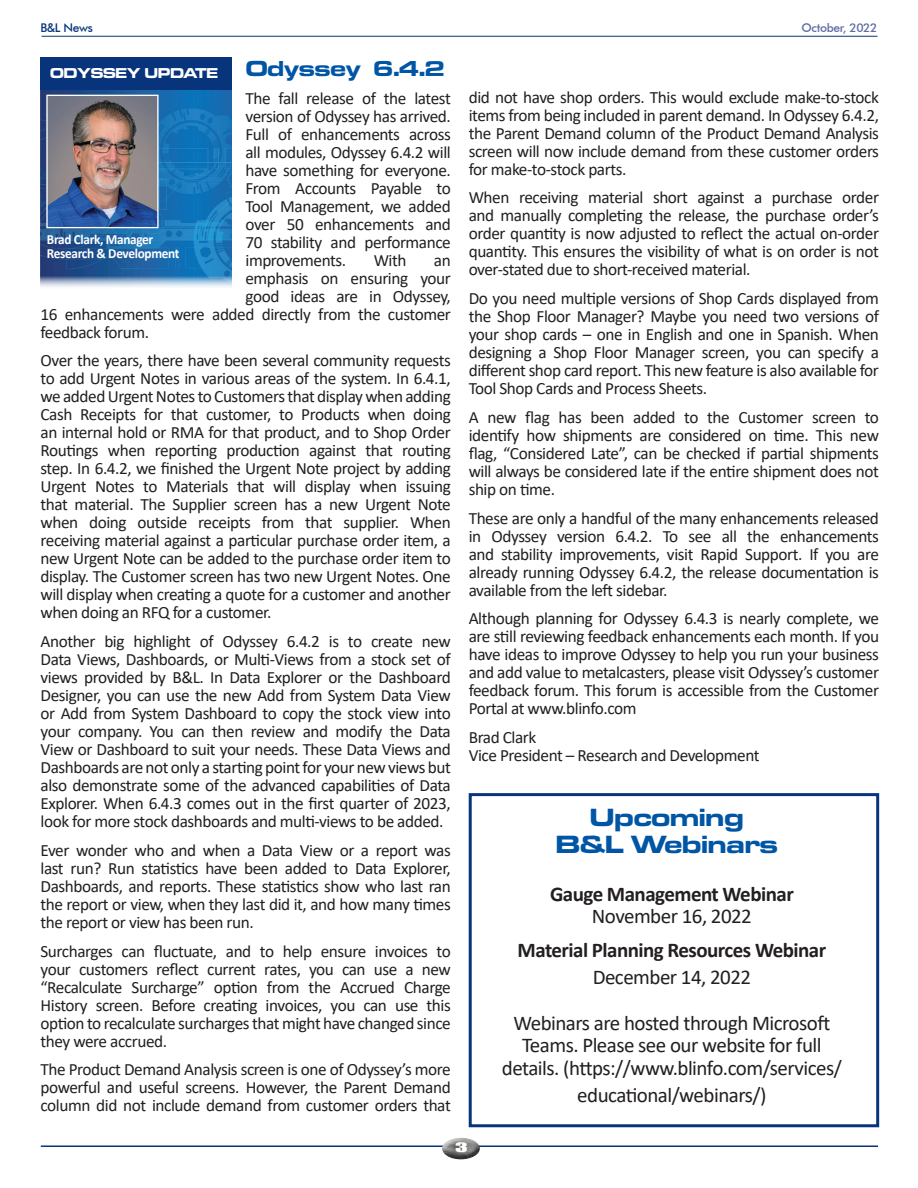
<style>
.page{position:relative;width:918px;height:1188px;background:#fff}
.page>*{position:absolute;margin:0;border:0;box-sizing:border-box;transform-origin:0 0}
.t1{font:700 25.8px/27px "Eurostile MN Extended";letter-spacing:-.025em;color:#0155a5;text-align:center}
.t2{font:700 22.5px "Eurostile MN Extended";letter-spacing:-.025em;color:#0155a5}
.t3{font:21px/45.8px "Calibri";letter-spacing:-.025em;color:#231f20;text-align:center}
.t4{font:700 21px "Calibri";letter-spacing:-.025em;color:#231f20}
.t5{font:17.25px/18px "Calibri";letter-spacing:-.025em;color:#231f20;text-align:justify}
.t6{font:700 14.85px "Eurostile MN Extended";letter-spacing:-.025em;color:#fff;scale:.95 1}
.t7{font:700 13.95px/14px "Calibri";letter-spacing:-.025em;color:#fff;scale:.95 1}
.t8{font:700 12.15px "Calibri";letter-spacing:-.025em;color:#fff;scale:.95 1}
.t9{font:500 12px "Futura BT";letter-spacing:-.025em;color:#606ca2}
.t10{font:500 12px "Futura BT";color:#08347b}
.t11{font:12px "Impact";color:#fff;scale:2 1}
</style>
<div class="page">
<img style="left:40px;top:89px;width:192px;height:198px">
<img style="left:48px;top:97px;width:109px;height:129px">
<div style="left:46px;top:95px;width:113px;height:133px;border:1px solid #fff"></div>
<div style="left:40px;top:57px;width:192px;height:32px;background:#08347b"></div>
<div style="left:469px;top:793px;width:410px;height:334px;border:3px solid #08347b"></div>
<hr style="left:41px;top:1145px;width:837px;height:2px;background:#08347b">
<div style="left:441px;top:1135px;width:41px;height:17px;background:#fff;opacity:.75"></div>
<div style="left:441px;top:1142px;width:41px;height:18px;background:#231f20;opacity:.75"></div>
<hr style="left:41px;top:36px;width:836px;height:1px;background:#08347b">
<p class="t10" style="left:40px;top:21px;width:54px">B&amp;L News</p>
<p class="t9" style="left:801px;top:21px;width:78px">October, 2022</p>
<p class="t6" style="left:50px;top:65px;width:178px">ODYSSEY UPDATE</p>
<h2 class="t2" style="left:246px;top:56px;width:201px">Odyssey 6.4.2</h2>
<p class="t5" style="left:245px;top:88px;width:207px">The fall release of the latest version of Odyssey has arrived.<br>Full of enhancements across all modules, Odyssey 6.4.2 will have something for everyone.<br>From Accounts Payable to Tool Management, we added over 50 enhancements and 70 stability and performance improvements.</p>
<p class="t8" style="left:46px;top:228px;width:123px">Research &amp; Development</p>
<p class="t7" style="left:47px;top:233px;width:141px">Brad Clark, Manager<br>Research &amp; Development</p>
<p class="t5" style="left:374px;top:250px;width:34px">With</p>
<p class="t5" style="left:434px;top:250px;width:18px">an</p>
<p class="t5" style="left:245px;top:268px;width:207px">emphasis on ensuring your</p>
<p class="t5" style="left:245px;top:286px;width:207px">good ideas are in Odyssey,</p>
<p class="t5" style="left:41px;top:304px;width:412px">16 enhancements were added directly from the customer</p>
<p class="t5" style="left:41px;top:322px;width:110px">feedback forum.</p>
<p class="t5" style="left:41px;top:351px;width:412px">Over the years, there have been several community requests to add Urgent Notes in various areas of the system. In 6.4.1, we added Urgent Notes to Customers that display when adding Cash Receipts for that customer, to Products when doing an internal hold or RMA for that product, and to Shop Order Routings when reporting production against that routing step. In 6.4.2, we finished the Urgent Note project by adding Urgent Notes to Materials that will display when issuing that material. The Supplier screen has a new Urgent Note when doing outside receipts from that supplier. When receiving material against a particular purchase order item, a new Urgent Note can be added to the purchase order item to display. The Customer screen has two new Urgent Notes. One will display when creating a quote for a customer and another when doing an RFQ for a customer.</p>
<p class="t5" style="left:41px;top:632px;width:412px">Another big highlight of Odyssey 6.4.2 is to create new Data Views, Dashboards, or Multi-Views from a stock set of views provided by B&amp;L. In Data Explorer or the Dashboard Designer, you can use the new Add from System Data View or Add from System Dashboard to copy the stock view into your company. You can then review and modify the Data View or Dashboard to suit your needs. These Data Views and Dashboards are not only a starting point for your new views but also demonstrate some of the advanced capabilities of Data Explorer. When 6.4.3 comes out in the first quarter of 2023, look for more stock dashboards and multi-views to be added.</p>
<p class="t5" style="left:41px;top:841px;width:412px">Ever wonder who and when a Data View or a report was last run? Run statistics have been added to Data Explorer, Dashboards, and reports. These statistics show who last ran the report or view, when they last did it, and how many times the report or view has been run.</p>
<p class="t5" style="left:41px;top:941px;width:412px">Surcharges can fluctuate, and to help ensure invoices to your customers reflect current rates, you can use a new “Recalculate Surcharge” option from the Accrued Charge History screen. Before creating invoices, you can use this option to recalculate surcharges that might have changed since they were accrued.</p>
<p class="t5" style="left:41px;top:1060px;width:412px">The Product Demand Analysis screen is one of Odyssey’s more powerful and useful screens. However, the Parent Demand column did not include demand from customer orders that</p>
<p class="t5" style="left:469px;top:87px;width:412px">did not have shop orders. This would exclude make-to-stock items from being included in parent demand. In Odyssey 6.4.2, the Parent Demand column of the Product Demand Analysis screen will now include demand from these customer orders for make-to-stock parts.</p>
<p class="t5" style="left:469px;top:188px;width:412px">When receiving material short against a purchase order and manually completing the release, the purchase order’s order quantity is now adjusted to reflect the actual on-order quantity. This ensures the visibility of what is on order is not over-stated due to short-received material.</p>
<p class="t5" style="left:469px;top:289px;width:412px">Do you need multiple versions of Shop Cards displayed from the Shop Floor Manager? Maybe you need two versions of your shop cards – one in English and one in Spanish. When designing a Shop Floor Manager screen, you can specify a different shop card report. This new feature is also available for Tool Shop Cards and Process Sheets.</p>
<p class="t5" style="left:469px;top:408px;width:412px">A new flag has been added to the Customer screen to identify how shipments are considered on time. This new flag, “Considered Late”, can be checked if partial shipments will always be considered late if the entire shipment does not ship on time.</p>
<p class="t5" style="left:469px;top:509px;width:412px">These are only a handful of the many enhancements released in Odyssey version 6.4.2. To see all the enhancements and stability improvements, visit Rapid Support. If you are already running Odyssey 6.4.2, the release documentation is available from the left sidebar.</p>
<p class="t5" style="left:469px;top:609px;width:412px">Although planning for Odyssey 6.4.3 is nearly complete, we are still reviewing feedback enhancements each month. If you have ideas to improve Odyssey to help you run your business and add value to metalcasters, please visit Odyssey’s customer feedback forum. This forum is accessible from the Customer Portal at www.blinfo.com</p>
<p class="t5" style="left:469px;top:728px;width:292px">Brad Clark<br>Vice President – Research and Development</p>
<h1 class="t1" style="left:555px;top:804px;width:224px">Upcoming<br>B&amp;L Webinars</h1>
<p class="t4" style="left:550px;top:880px;width:245px">Gauge Management Webinar</p>
<p class="t3" style="left:592px;top:893px;width:162px">November 16, 2022</p>
<p class="t4" style="left:518px;top:936px;width:310px">Material Planning Resources Webinar</p>
<p class="t3" style="left:513px;top:954px;width:318px">December 14, 2022<br>Webinars are hosted through Microsoft</p>
<p class="t3" style="left:502px;top:1034px;width:341px;line-height:22.5px">Teams. Please see our website for full details. (https://www.blinfo.com/services/</p>
<p class="t3" style="left:577px;top:1072px;width:191px">educational/webinars/)</p>
<p class="t11" style="left:455px;top:1138px;width:8px">3</p>
</div>
